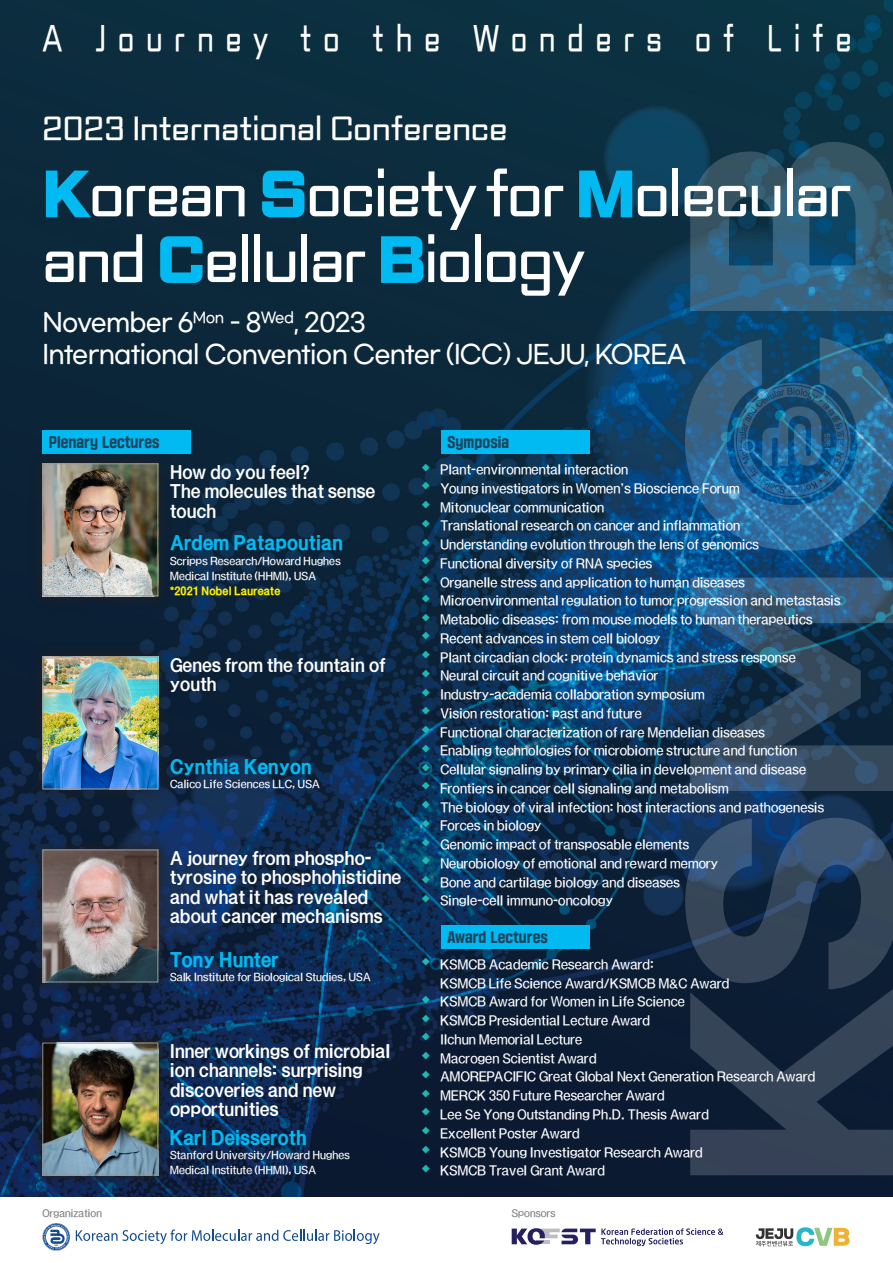
<style>
.page{position:relative;width:893px;height:1263px;background:#fff}
.page>*{position:absolute;margin:0;border:0;box-sizing:border-box;transform-origin:0 0}
.t1{font:300 58.12px "Gong Gothic";letter-spacing:-.02em;color:#fff}
.t2{font:300 33.6px "Gong Gothic";letter-spacing:.465em;color:#fff;scale:.78 1}
.t3{font:300 30px "Gong Gothic";letter-spacing:.01em;color:#fff}
.t4{font:500 25.2px "Gmarket Sans";letter-spacing:-.03em;color:#fff;scale:.95 1}
.t5{font:500 24.9px "Gmarket Sans";letter-spacing:-.03em;color:#fff;scale:.95 1}
.t6{font:18px "SD Dasol c Bd";letter-spacing:.02em;color:#00baf1}
.t7{font:16.5px/19.5px "SD Dasol b Md";letter-spacing:.02em;color:#fff}
.t8{font:13.12px "SD Gyeokdong G206 Hv";letter-spacing:.01em;color:#20445e}
.t9{font:12px/18.8px "SD Dasol a Lt";letter-spacing:.02em;color:#fff}
.t10{font:10.5px "SD Dasol c Bd";letter-spacing:.02em;color:#fff101}
.t11{font:9.98px "SD Dasol a Lt";letter-spacing:.02em;color:#fff}
.t12{font:9.45px "SD Dasol a Lt";letter-spacing:.02em;color:#808285}
.s1{font-weight:700;color:#00baf1}
</style>
<div class="page">
<img style="left:0;top:0;width:893px;height:1197px">
<svg style="left:685px;top:142px;width:208px;height:1033px;background:#244765"></svg>
<svg style="left:734px;top:383px;width:117px;height:116px;background:#1f5e8b"></svg>
<svg style="left:43px;top:1223px;width:27px;height:28px"></svg>
<svg style="left:76px;top:1229px;width:304px;height:15px"></svg>
<div style="left:441px;top:925px;width:149px;height:23px;background:#00baf1"></div>
<div style="left:441px;top:430px;width:149px;height:23px;background:#00baf1"></div>
<div style="left:512px;top:1228px;width:5px;height:16px;background:#252161"></div>
<svg style="left:516px;top:1228px;width:207px;height:18px"></svg>
<svg style="left:755px;top:1234px;width:53px;height:13px"></svg>
<svg style="left:756px;top:1227px;width:94px;height:19px"></svg>
<div style="left:43px;top:430px;width:148px;height:23px;background:#00baf1"></div>
<div style="left:29px;top:643px;width:143px;height:160px;background:#231f20;opacity:.7"></div>
<img style="left:45px;top:659px;width:111px;height:128px">
<div style="left:43px;top:657px;width:115px;height:132px;border:1px solid #939598"></div>
<div style="left:29px;top:450px;width:143px;height:160px;background:#231f20;opacity:.7"></div>
<img style="left:45px;top:465px;width:111px;height:129px">
<div style="left:43px;top:463px;width:115px;height:133px;border:1px solid #939598"></div>
<div style="left:29px;top:836px;width:143px;height:160px;background:#231f20;opacity:.7"></div>
<img style="left:45px;top:852px;width:111px;height:128px">
<div style="left:43px;top:850px;width:115px;height:132px;border:1px solid #939598"></div>
<div style="left:29px;top:1029px;width:143px;height:160px;background:#231f20;opacity:.7"></div>
<img style="left:45px;top:1045px;width:111px;height:128px">
<div style="left:43px;top:1043px;width:115px;height:132px;border:1px solid #939598"></div>
<p class="t2" style="left:43px;top:22px;width:1038px">A Journey to the Wonders of Life</p>
<p class="t3" style="left:43px;top:114px;width:466px">2023 International Conference</p>
<p class="t1" style="left:43px;top:166px;width:811px"><span class="s1">K</span>orean <span class="s1">S</span>ociety for <span class="s1">M</span>olecular</p>
<p class="t1" style="left:43px;top:231px;width:544px">and <span class="s1">C</span>ellular <span class="s1">B</span>iology</p>
<p class="t5" style="left:43px;top:309px;width:342px">November 6<sup>Mon</sup> - 8<sup>Wed</sup>, 2023</p>
<p class="t4" style="left:43px;top:340px;width:679px">International Convention Center (ICC) JEJU, KOREA</p>
<p class="t8" style="left:49px;top:435px;width:112px">Plenary Lectures</p>
<p class="t7" style="left:170px;top:462px;width:207px">How do you feel?<br>The molecules that sense touch</p>
<p class="t6" style="left:170px;top:534px;width:174px">Ardem Patapoutian</p>
<p class="t11" style="left:170px;top:556px;width:172px">Scripps Research/Howard Hughes</p>
<p class="t11" style="left:170px;top:571px;width:148px">Medical Institute (HHMI), USA</p>
<p class="t10" style="left:170px;top:586px;width:112px">*2021 Nobel Laureate</p>
<p class="t7" style="left:170px;top:655px;width:217px">Genes from the fountain of youth</p>
<p class="t6" style="left:170px;top:757px;width:143px">Cynthia Kenyon</p>
<p class="t11" style="left:170px;top:779px;width:151px">Calico Life Sciences LLC, USA</p>
<p class="t7" style="left:170px;top:848px;width:203px">A journey from phospho-</p>
<p class="t7" style="left:170px;top:868px;width:233px">tyrosine to phosphohistidine</p>
<p class="t7" style="left:170px;top:887px;width:200px">and what it has revealed</p>
<p class="t7" style="left:170px;top:906px;width:214px">about cancer mechanisms</p>
<p class="t6" style="left:170px;top:950px;width:110px">Tony Hunter</p>
<p class="t11" style="left:170px;top:972px;width:202px">Salk Institute for Biological Studies, USA</p>
<p class="t7" style="left:170px;top:1041px;width:221px">Inner workings of microbial ion channels: surprising</p>
<p class="t7" style="left:170px;top:1080px;width:167px">discoveries and new</p>
<p class="t7" style="left:170px;top:1100px;width:110px">opportunities</p>
<p class="t6" style="left:170px;top:1128px;width:138px">Karl Deisseroth</p>
<p class="t11" style="left:170px;top:1150px;width:181px">Stanford University/Howard Hughes</p>
<p class="t11" style="left:170px;top:1165px;width:148px">Medical Institute (HHMI), USA</p>
<p class="t8" style="left:447px;top:435px;width:63px">Symposia</p>
<p class="t9" style="left:421px;top:460px;width:209px"><sup>◆</sup> Plant-environmental interaction</p>
<p class="t9" style="left:421px;top:479px;width:320px"><sup>◆</sup> Young investigators in Women’s Bioscience Forum</p>
<p class="t9" style="left:421px;top:498px;width:185px"><sup>◆</sup> Mitonuclear communication</p>
<p class="t9" style="left:421px;top:516px;width:321px"><sup>◆</sup> Translational research on cancer and inflammation</p>
<p class="t9" style="left:421px;top:535px;width:339px"><sup>◆</sup> Understanding evolution through the lens of genomics</p>
<p class="t9" style="left:421px;top:554px;width:233px"><sup>◆</sup> Functional diversity of RNA species</p>
<p class="t9" style="left:421px;top:573px;width:325px"><sup>◆</sup> Organelle stress and application to human diseases</p>
<p class="t9" style="left:421px;top:591px;width:421px"><sup>◆</sup> Microenvironmental regulation to tumor progression and metastasis</p>
<p class="t9" style="left:421px;top:610px;width:393px"><sup>◆</sup> Metabolic diseases: from mouse models to human therapeutics</p>
<p class="t9" style="left:421px;top:629px;width:241px"><sup>◆</sup> Recent advances in stem cell biology</p>
<p class="t9" style="left:421px;top:648px;width:376px"><sup>◆</sup> Plant circadian clock: protein dynamics and stress response</p>
<p class="t9" style="left:421px;top:666px;width:239px"><sup>◆</sup> Neural circuit and cognitive behavior</p>
<p class="t9" style="left:421px;top:685px;width:285px"><sup>◆</sup> Industry-academia collaboration symposium</p>
<p class="t9" style="left:421px;top:704px;width:222px"><sup>◆</sup> Vision restoration: past and future</p>
<p class="t9" style="left:421px;top:723px;width:345px"><sup>◆</sup> Functional characterization of rare Mendelian diseases</p>
<p class="t9" style="left:421px;top:741px;width:377px"><sup>◆</sup> Enabling technologies for microbiome structure and function</p>
<p class="t9" style="left:421px;top:760px;width:387px"><sup>◆</sup> Cellular signaling by primary cilia in development and disease</p>
<p class="t9" style="left:421px;top:779px;width:309px"><sup>◆</sup> Frontiers in cancer cell signaling and metabolism</p>
<p class="t9" style="left:421px;top:798px;width:405px"><sup>◆</sup> The biology of viral infection: host interactions and pathogenesis</p>
<p class="t9" style="left:421px;top:816px;width:122px"><sup>◆</sup> Forces in biology</p>
<p class="t9" style="left:421px;top:835px;width:270px"><sup>◆</sup> Genomic impact of transposable elements</p>
<p class="t9" style="left:421px;top:854px;width:299px"><sup>◆</sup> Neurobiology of emotional and reward memory</p>
<p class="t9" style="left:421px;top:873px;width:260px"><sup>◆</sup> Bone and cartilage biology and diseases</p>
<p class="t9" style="left:421px;top:891px;width:194px"><sup>◆</sup> Single-cell immuno-oncology</p>
<p class="t8" style="left:447px;top:930px;width:102px">Award Lectures</p>
<p class="t9" style="left:440px;top:955px;width:290px;text-indent:-19px"><sup>◆</sup> KSMCB Academic Research Award:<br>KSMCB Life Science Award/KSMCB M&amp;C Award</p>
<p class="t9" style="left:421px;top:992px;width:265px"><sup>◆</sup> KSMCB Award for Women in Life Science</p>
<p class="t9" style="left:421px;top:1011px;width:230px"><sup>◆</sup> KSMCB Presidential Lecture Award</p>
<p class="t9" style="left:421px;top:1030px;width:163px"><sup>◆</sup> Ilchun Memorial Lecture</p>
<p class="t9" style="left:421px;top:1049px;width:177px"><sup>◆</sup> Macrogen Scientist Award</p>
<p class="t9" style="left:421px;top:1067px;width:396px"><sup>◆</sup> AMOREPACIFIC Great Global Next Generation Research Award</p>
<p class="t9" style="left:421px;top:1086px;width:245px"><sup>◆</sup> MERCK 350 Future Researcher Award</p>
<p class="t9" style="left:421px;top:1105px;width:289px"><sup>◆</sup> Lee Se Yong Outstanding Ph.D. Thesis Award</p>
<p class="t9" style="left:421px;top:1124px;width:160px"><sup>◆</sup> Excellent Poster Award</p>
<p class="t9" style="left:421px;top:1142px;width:283px"><sup>◆</sup> KSMCB Young Investigator Research Award</p>
<p class="t9" style="left:421px;top:1161px;width:186px"><sup>◆</sup> KSMCB Travel Grant Award</p>
<p class="t12" style="left:43px;top:1208px;width:61px">Organization</p>
<p class="t12" style="left:512px;top:1208px;width:45px">Sponsors</p>
</div>
